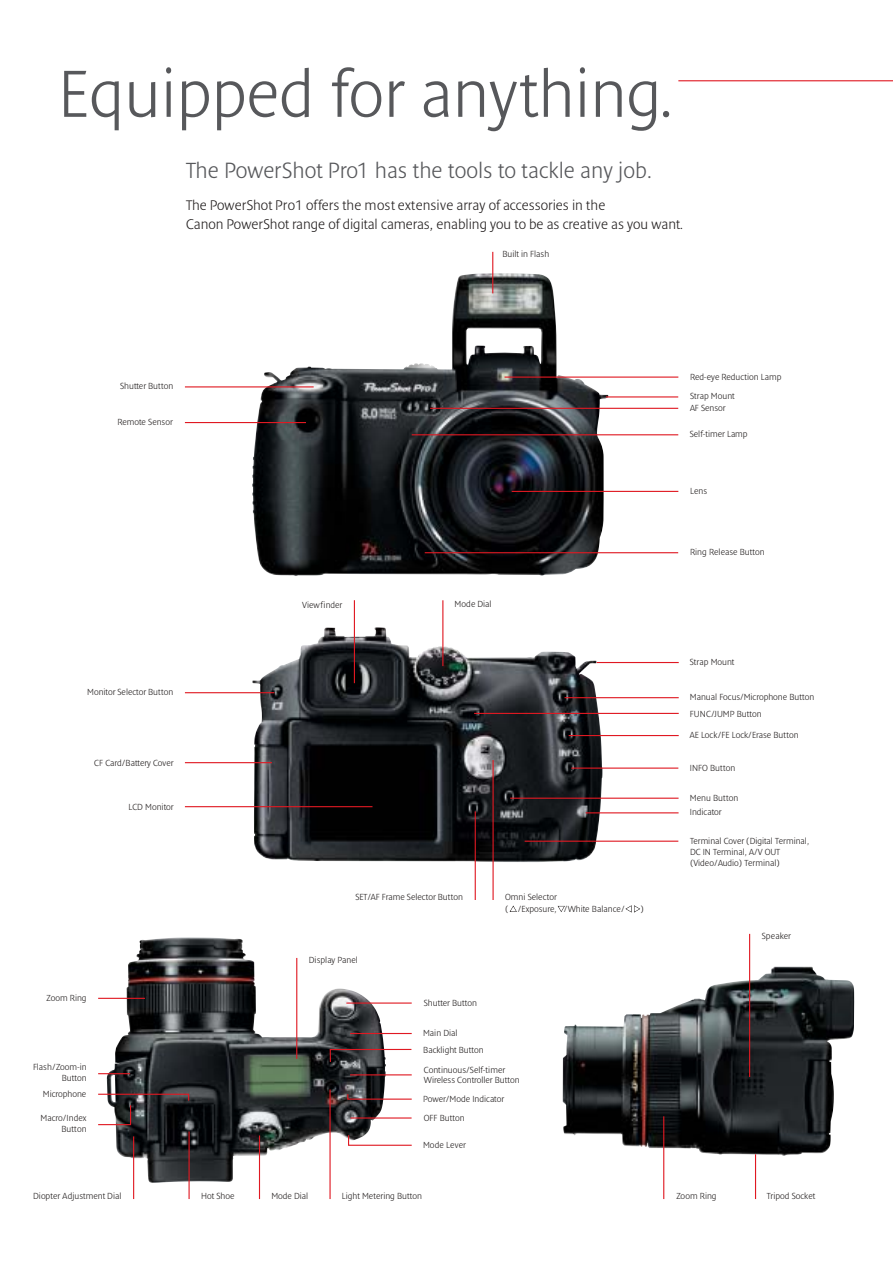
<style>
.page{position:relative;width:893px;height:1263px;background:#fff}
.page>*{position:absolute;margin:0;border:0;box-sizing:border-box;transform-origin:0 0}
.t1{font:300 67.5px "Denda New";color:#57585b}
.t2{font:300 22.5px "Denda New";color:#57585b}
.t3{font:300 14.25px/19.5px "Denda New";color:#231f1f}
.t4{font:300 9px/10.8px "Denda New";color:#231f1f}
</style>
<div class="page">
<img style="left:563px;top:967px;width:291px;height:189px">
<img style="left:264px;top:273px;width:298px;height:103px">
<img style="left:115px;top:1126px;width:231px;height:57px">
<hr style="left:188px;top:1132px;width:2px;height:67px;background:#e01922">
<hr style="left:663px;top:1116px;width:1px;height:83px;background:#e01922">
<hr style="left:678px;top:80px;width:214px;height:1px;background:#e01922">
<hr style="left:492px;top:252px;width:1px;height:41px;background:#e01922">
<hr style="left:749px;top:934px;width:1px;height:143px;background:#e01922">
<hr style="left:755px;top:1154px;width:1px;height:45px;background:#e01922">
<hr style="left:133px;top:1136px;width:1px;height:63px;background:#e01922">
<hr style="left:259px;top:1136px;width:1px;height:63px;background:#e01922">
<svg style="left:98px;top:376px;width:581px;height:750px"></svg>
<hr style="left:329px;top:1090px;width:1px;height:109px;background:#e01922">
<svg style="left:346px;top:1093px;width:67px;height:53px"></svg>
<h1 class="t1" style="left:58px;top:63px;width:617px">Equipped for anything.</h1>
<h2 class="t2" style="left:186px;top:160px;width:467px">The PowerShot Pro1 has the tools to tackle any job.</h2>
<h3 class="t3" style="left:186px;top:196px;width:498px">The PowerShot Pro1 offers the most extensive array of accessories in the<br>Canon PowerShot range of digital cameras, enabling you to be as creative as you want.</h3>
<p class="t4" style="left:502px;top:249px;width:48px">Built in Flash</p>
<p class="t4" style="left:120px;top:382px;width:55px">Shutter Button</p>
<p class="t4" style="left:117px;top:417px;width:57px">Remote Sensor</p>
<p class="t4" style="left:87px;top:687px;width:88px">Monitor Selector Button</p>
<p class="t4" style="left:94px;top:758px;width:81px">CF Card/Battery Cover</p>
<p class="t4" style="left:129px;top:802px;width:46px">LCD Monitor</p>
<p class="t4" style="left:46px;top:993px;width:42px">Zoom Ring</p>
<p class="t4" style="left:33px;top:1063px;width:55px;text-align:right">Flash/Zoom-in<br>Button</p>
<p class="t4" style="left:40px;top:1114px;width:48px;text-align:right">Macro/Index<br>Button</p>
<p class="t4" style="left:43px;top:1089px;width:45px">Microphone</p>
<p class="t4" style="left:302px;top:600px;width:42px">Viewfinder</p>
<p class="t4" style="left:454px;top:599px;width:39px">Mode Dial</p>
<p class="t4" style="left:355px;top:892px;width:109px">SET/AF Frame Selector Button</p>
<p class="t4" style="left:309px;top:955px;width:50px">Display Panel</p>
<p class="t4" style="left:424px;top:998px;width:55px">Shutter Button</p>
<p class="t4" style="left:423px;top:1028px;width:36px">Main Dial</p>
<p class="t4" style="left:505px;top:892px;width:121px;line-height:11.9px">Omni Selector<br>( /Exposure, /White Balance/</p>
<p class="t4" style="left:640px;top:904px;width:5px">)</p>
<p class="t4" style="left:423px;top:1040px;width:83px;line-height:19.8px">Backlight Button<br>Continuous/Self-timer</p>
<p class="t4" style="left:424px;top:1075px;width:97px">Wireless Controller Button</p>
<p class="t4" style="left:423px;top:1094px;width:82px">Power/Mode Indicator</p>
<p class="t4" style="left:424px;top:1113px;width:42px">OFF Button</p>
<p class="t4" style="left:423px;top:1140px;width:44px">Mode Lever</p>
<p class="t4" style="left:33px;top:1191px;width:90px">Diopter Adjustment Dial</p>
<p class="t4" style="left:201px;top:1191px;width:35px">Hot Shoe</p>
<p class="t4" style="left:342px;top:1191px;width:82px">Light Metering Button</p>
<p class="t4" style="left:271px;top:1191px;width:38px">Mode Dial</p>
<p class="t4" style="left:690px;top:372px;width:93px">Red-eye Reduction Lamp</p>
<p class="t4" style="left:690px;top:391px;width:46px">Strap Mount</p>
<p class="t4" style="left:690px;top:403px;width:37px">AF Sensor</p>
<p class="t4" style="left:689px;top:429px;width:59px">Self-timer Lamp</p>
<p class="t4" style="left:690px;top:486px;width:19px">Lens</p>
<p class="t4" style="left:690px;top:547px;width:76px">Ring Release Button</p>
<p class="t4" style="left:689px;top:657px;width:46px">Strap Mount</p>
<p class="t4" style="left:689px;top:692px;width:126px">Manual Focus/Microphone Button</p>
<p class="t4" style="left:689px;top:709px;width:73px">FUNC/JUMP Button</p>
<p class="t4" style="left:689px;top:730px;width:110px">AE Lock/FE Lock/Erase Button</p>
<p class="t4" style="left:689px;top:763px;width:47px">INFO Button</p>
<p class="t4" style="left:689px;top:793px;width:50px">Menu Button</p>
<p class="t4" style="left:690px;top:836px;width:121px">Terminal Cover (Digital Terminal,<br>DC IN Terminal, A/V OUT (Video/Audio) Terminal)</p>
<p class="t4" style="left:689px;top:807px;width:33px">Indicator</p>
<p class="t4" style="left:761px;top:931px;width:31px">Speaker</p>
<p class="t4" style="left:676px;top:1191px;width:42px">Zoom Ring</p>
<p class="t4" style="left:766px;top:1191px;width:50px">Tripod Socket</p>
</div>
